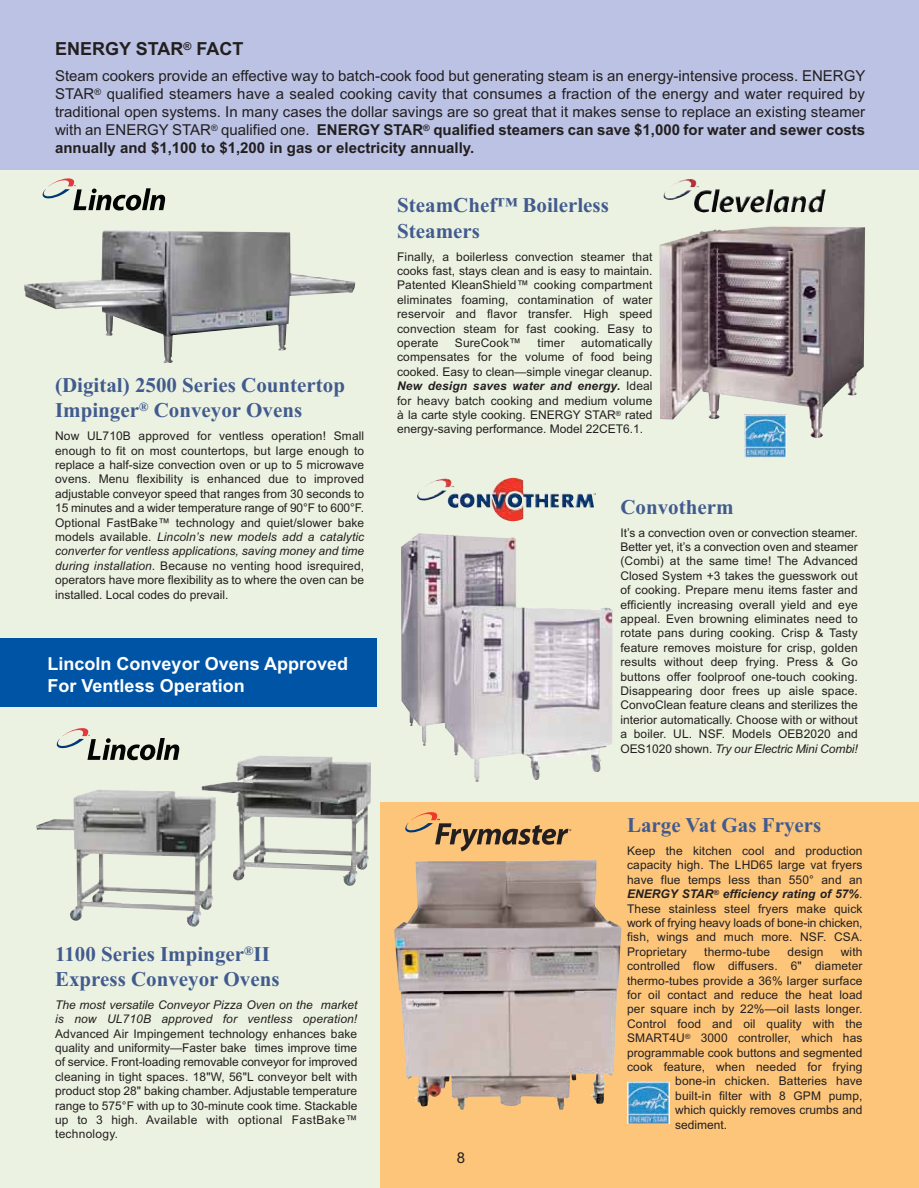
<style>
.page{position:relative;width:919px;height:1188px;background:#fff}
.page>*{position:absolute;margin:0;border:0;box-sizing:border-box;transform-origin:0 0}
.t1{font:700 21px/25.2px "Times New Roman";color:#415b8f}
.t2{font:700 18px/21.6px "Arial";color:#fff}
.t3{font:700 18px "Arial";color:#231f20}
.t4{font:15px/18.1px "Arial";color:#231f20;text-align:justify}
.t5{font:12px/14.4px "Arial";letter-spacing:.01em;color:#231f20;text-align:justify}
.t6{font:italic 12px/14.4px "Arial";color:#231f20}
.s1{font-weight:700}
.s2{font-style:italic}
.s3{font-weight:700;font-style:italic}
</style>
<div class="page">
<div style="left:0;top:359px;width:919px;height:829px;background:#ecf2e1"></div>
<div style="left:381px;top:802px;width:538px;height:386px;background:#fdc57a"></div>
<div style="left:0;top:0;width:919px;height:423px;background:#ecf2e1"></div>
<div style="left:0;top:638px;width:377px;height:69px;background:#0054a6"></div>
<img style="left:24px;top:230px;width:331px;height:133px">
<svg style="left:43px;top:178px;width:122px;height:32px"></svg>
<img style="left:37px;top:756px;width:334px;height:171px">
<img style="left:659px;top:226px;width:206px;height:212px">
<img style="left:664px;top:179px;width:161px;height:34px">
<img style="left:401px;top:533px;width:211px;height:249px">
<img style="left:499px;top:491px;width:35px;height:30px">
<img style="left:394px;top:860px;width:227px;height:250px">
<svg style="left:405px;top:812px;width:166px;height:39px"></svg>
<svg style="left:57px;top:728px;width:122px;height:32px"></svg>
<div style="left:0;top:0;width:919px;height:170px;background:#bbc2e3"></div>
<img style="left:745px;top:415px;width:41px;height:42px">
<img style="left:628px;top:1081px;width:41px;height:43px">
<h2 class="t3" style="left:55px;top:43px;width:190px">ENERGY STAR<sup>®</sup> FACT</h2>
<p class="t4" style="left:55px;top:68px;width:812px">Steam cookers provide an effective way to batch-cook food but generating steam is an energy-intensive process. ENERGY STAR<sup>®</sup> qualified steamers have a sealed cooking cavity that consumes a fraction of the energy and water required by traditional open systems. In many cases the dollar savings are so great that it makes sense to replace an existing steamer with an ENERGY STAR<sup>®</sup> qualified one. <span class="s1">ENERGY STAR</span><sup>®</sup> <span class="s1">qualified steamers can save $1,000 for water and sewer costs annually and $1,100 to $1,200 in gas or electricity annually.</span></p>
<h1 class="t1" style="left:55px;top:375px;width:291px">(Digital) 2500 Series Countertop<br>Impinger<sup>®</sup> Conveyor Ovens</h1>
<p class="t5" style="left:55px;top:430px;width:311px">Now UL710B approved for ventless operation! Small enough to fit on most countertops, but large enough to replace a half-size convection oven or up to 5 microwave ovens. Menu flexibility is enhanced due to improved adjustable conveyor speed that ranges from 30 seconds to 15 minutes and a wider temperature range of 90°F to 600°F.<br>Optional FastBake™ technology and quiet/slower bake models available. <span class="s2">Lincoln’s new models add a catalytic converter for ventless applications, saving money and time during installation.</span> Because no venting hood isrequired, operators have more flexibility as to where the oven can be installed. Local codes do prevail.</p>
<h2 class="t2" style="left:48px;top:654px;width:302px">Lincoln Conveyor Ovens Approved<br>For Ventless Operation</h2>
<h1 class="t1" style="left:55px;top:943px;width:226px">1100 Series Impinger<sup>®</sup>II<br>Express Conveyor Ovens</h1>
<p class="t6" style="left:55px;top:998px;width:304px">The most versatile Conveyor Pizza Oven on the market is now UL710B approved for ventless operation!</p>
<p class="t5" style="left:55px;top:1027px;width:304px">Advanced Air Impingement technology enhances bake quality and uniformity—Faster bake times improve time of service. Front-loading removable conveyor for improved cleaning in tight spaces. 18"W, 56"L conveyor belt with product stop 28" baking chamber. Adjustable temperature range to 575°F with up to 30-minute cook time. Stackable up to 3 high. Available with optional FastBake™ technology.</p>
<h1 class="t1" style="left:397px;top:195px;width:213px">SteamChef™ Boilerless<br>Steamers</h1>
<p class="t5" style="left:397px;top:250px;width:257px">Finally, a boilerless convection steamer that cooks fast, stays clean and is easy to maintain.<br>Patented KleanShield™ cooking compartment eliminates foaming, contamination of water reservoir and flavor transfer. High speed convection steam for fast cooking. Easy to operate</p>
<p class="t5" style="left:455px;top:337px;width:68px">SureCook™</p>
<p class="t5" style="left:538px;top:337px;width:29px">timer</p>
<p class="t5" style="left:397px;top:337px;width:257px;text-indent:184px">automatically compensates for the volume of food being cooked. Easy to clean—simple vinegar cleanup.<br><span class="s3">New design saves water and energy.</span> Ideal for heavy batch cooking and medium volume à la carte style cooking. ENERGY STAR<sup>®</sup> rated energy-saving performance. Model 22CET6.1.</p>
<h1 class="t1" style="left:620px;top:496px;width:115px">Convotherm</h1>
<p class="t5" style="left:620px;top:526px;width:239px">It’s a convection oven or convection steamer.<br>Better yet, it’s a convection oven and steamer (Combi) at the same time! The Advanced Closed System +3 takes the guesswork out of cooking. Prepare menu items faster and efficiently increasing overall yield and eye appeal. Even browning eliminates need to rotate pans during cooking. Crisp &amp; Tasty feature removes moisture for crisp, golden results without deep frying. Press &amp; Go buttons offer foolproof one-touch cooking.<br>Disappearing door frees up aisle space.<br>ConvoClean feature cleans and sterilizes the interior automatically. Choose with or without a boiler. UL. NSF. Models OEB2020 and OES1020 shown. <span class="s2">Try our Electric Mini Combi!</span></p>
<p class="t4" style="left:457px;top:1150px;width:10px">8</p>
<h1 class="t1" style="left:627px;top:814px;width:196px">Large Vat Gas Fryers</h1>
<p class="t5" style="left:627px;top:844px;width:237px">Keep the kitchen cool and production capacity high. The LHD65 large vat fryers have flue temps less than 550° and an <span class="s3">ENERGY STAR</span><sup>®</sup> <span class="s3">efficiency rating of 57%</span>.<br>These stainless steel fryers make quick work of frying heavy loads of bone-in chicken, fish, wings and much more. NSF. CSA.<br>Proprietary</p>
<p class="t5" style="left:704px;top:945px;width:67px">thermo-tube</p>
<p class="t5" style="left:787px;top:945px;width:37px">design</p>
<p class="t5" style="left:841px;top:945px;width:23px">with</p>
<p class="t5" style="left:627px;top:960px;width:237px">controlled flow diffusers. 6" diameter</p>
<p class="t5" style="left:627px;top:974px;width:237px">thermo-tubes provide a 36% larger surface</p>
<p class="t5" style="left:627px;top:988px;width:237px">for oil contact and reduce the heat load</p>
<p class="t5" style="left:627px;top:1003px;width:237px">per square inch by 22%—oil lasts longer.</p>
<p class="t5" style="left:627px;top:1017px;width:237px">Control food and oil quality with the</p>
<p class="t5" style="left:627px;top:1032px;width:237px">SMART4U<sup>®</sup> 3000 controller, which has</p>
<p class="t5" style="left:627px;top:1046px;width:237px">programmable cook buttons and segmented</p>
<p class="t5" style="left:627px;top:1060px;width:237px">cook feature, when needed for frying</p>
<p class="t5" style="left:675px;top:1075px;width:189px">bone-in chicken. Batteries have</p>
<p class="t5" style="left:675px;top:1089px;width:189px">built-in filter with 8 GPM pump,</p>
<p class="t5" style="left:675px;top:1104px;width:189px">which quickly removes crumbs and</p>
<p class="t5" style="left:675px;top:1118px;width:54px">sediment.</p>
</div>
